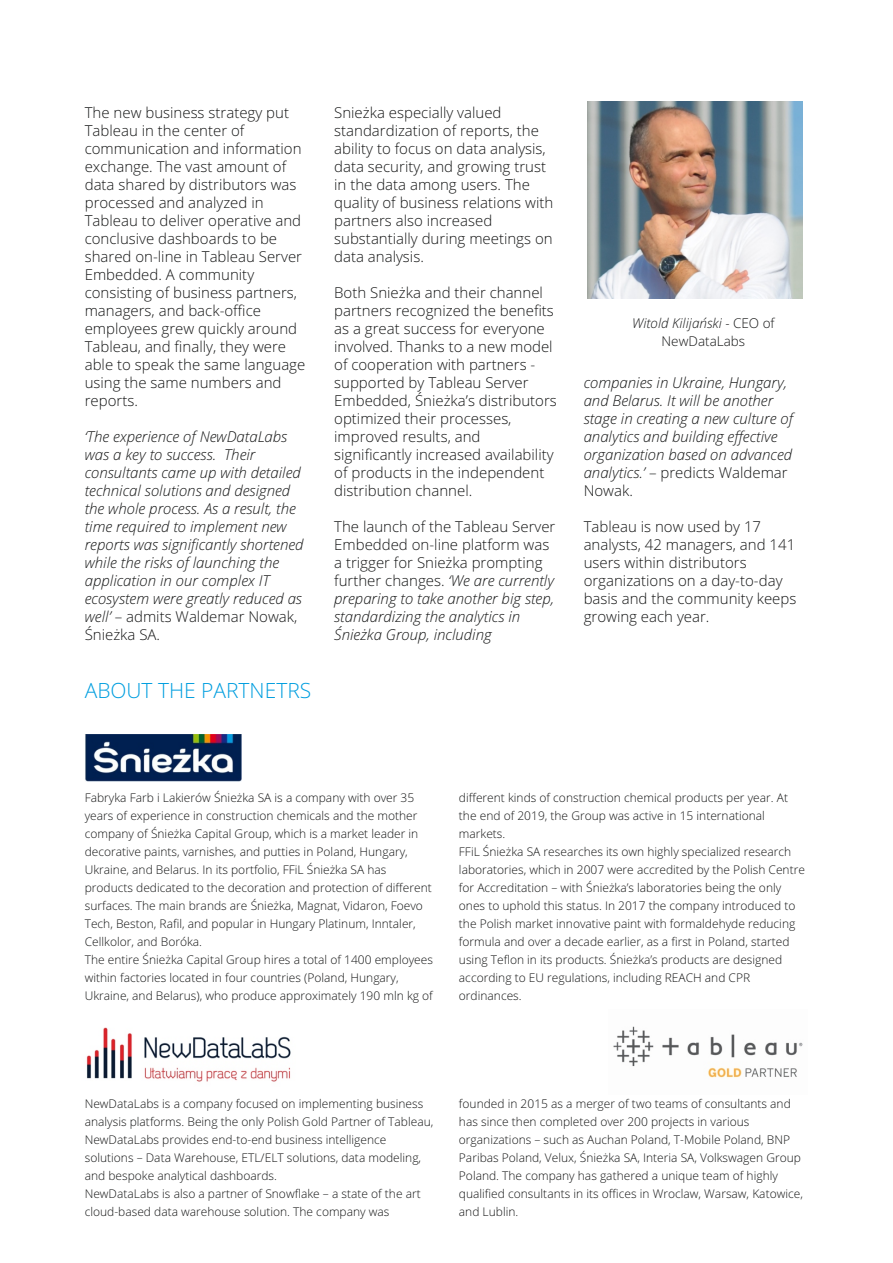
<style>
.page{position:relative;width:893px;height:1263px;background:#fff}
.page>*{position:absolute;margin:0;border:0;box-sizing:border-box;transform-origin:0 0}
.t1{font:300 21px "Open Sans";color:#009edf}
.t2{font:300 15px/18px "Open Sans";color:#151616}
.t3{font:italic 300 15px/18px "Open Sans";color:#151616}
.t4{font:italic 300 13.5px "Open Sans";color:#151616}
.t5{font:300 13.5px "Open Sans";color:#151616}
.t6{font:300 12px/18px "Open Sans";color:#151616}
.s1{font-style:normal}
.s2{font-style:italic}
</style>
<div class="page">
<img style="left:587px;top:102px;width:215px;height:197px">
<img style="left:85px;top:735px;width:157px;height:47px">
<img style="left:613px;top:1026px;width:190px;height:52px">
<img style="left:86px;top:1027px;width:205px;height:55px">
<p class="t2" style="left:85px;top:105px;width:222px">The new business strategy put<br>Tableau in the center of communication and information exchange. The vast amount of data shared by distributors was processed and analyzed in<br>Tableau to deliver operative and conclusive dashboards to be shared on-line in Tableau Server<br>Embedded. A community consisting of business partners, managers, and back-office employees grew quickly around<br>Tableau, and finally, they were able to speak the same language using the same numbers and reports.</p>
<p class="t3" style="left:85px;top:429px;width:220px">‘The experience of NewDataLabs was a key to success. Their consultants came up with detailed technical solutions and designed the whole process. As a result, the time required to implement new reports was significantly shortened while the risks of launching the application in our complex IT ecosystem were greatly reduced as well’ <span class="s1">– admits Waldemar Nowak,<br>Śnieżka SA.</span></p>
<h1 class="t1" style="left:85px;top:682px;width:228px">ABOUT THE PARTNETRS</h1>
<p class="t2" style="left:334px;top:105px;width:221px">Snieżka especially valued standardization of reports, the ability to focus on data analysis, data security, and growing trust in the data among users. The quality of business relations with partners also increased substantially during meetings on data analysis.</p>
<p class="t2" style="left:334px;top:285px;width:224px">Both Snieżka and their channel partners recognized the benefits as a great success for everyone involved. Thanks to a new model of cooperation with partners - supported by Tableau Server<br>Embedded, Śnieżka’s distributors optimized their processes, improved results, and significantly increased availability of products in the independent distribution channel.</p>
<p class="t2" style="left:334px;top:519px;width:223px">The launch of the Tableau Server<br>Embedded on-line platform was a trigger for Snieżka prompting further changes. <span class="s2">‘We are currently preparing to take another big step, standardizing the analytics in<br>Śnieżka Group, including</span></p>
<p class="t4" style="left:632px;top:317px;width:144px">Witold Kilijański - <span class="s1">CEO of</span></p>
<p class="t5" style="left:662px;top:336px;width:85px">NewDataLabs</p>
<p class="t3" style="left:584px;top:375px;width:211px">companies in Ukraine, Hungary, and Belarus. It will be another stage in creating a new culture of analytics and building effective organization based on advanced analytics.’ <span class="s1">– predicts Waldemar<br>Nowak.</span></p>
<p class="t2" style="left:584px;top:519px;width:214px">Tableau is now used by 17 analysts, 42 managers, and 141 users within distributors organizations on a day-to-day basis and the community keeps growing each year.</p>
<p class="t6" style="left:85px;top:790px;width:350px">Fabryka Farb i Lakierów Śnieżka SA is a company with over 35 years of experience in construction chemicals and the mother company of Śnieżka Capital Group, which is a market leader in decorative paints, varnishes, and putties in Poland, Hungary, Ukraine, and Belarus. In its portfolio, FFiL Śnieżka SA has products dedicated to the decoration and protection of different surfaces. The main brands are Śnieżka, Magnat, Vidaron, Foevo Tech, Beston, Rafil, and popular in Hungary Platinum, Inntaler, Cellkolor, and Boróka.<br>The entire Śnieżka Capital Group hires a total of 1400 employees within factories located in four countries (Poland, Hungary, Ukraine, and Belarus), who produce approximately 190 mln kg of</p>
<p class="t6" style="left:459px;top:790px;width:331px">different kinds of construction chemical products per year. At the end of 2019, the Group was active in 15 international markets.</p>
<p class="t6" style="left:459px;top:844px;width:348px">FFiL Śnieżka SA researches its own highly specialized research laboratories, which in 2007 were accredited by the Polish Centre for Accreditation – with Śnieżka’s laboratories being the only ones to uphold this status. In 2017 the company introduced to the Polish market innovative paint with formaldehyde reducing formula and over a decade earlier, as a first in Poland, started using Teflon in its products. Śnieżka’s products are designed according to EU regulations, including REACH and CPR ordinances.</p>
<p class="t6" style="left:85px;top:1096px;width:350px">NewDataLabs is a company focused on implementing business analysis platforms. Being the only Polish Gold Partner of Tableau, NewDataLabs provides end-to-end business intelligence solutions – Data Warehouse, ETL/ELT solutions, data modeling, and bespoke analytical dashboards.</p>
<p class="t6" style="left:85px;top:1186px;width:338px">NewDataLabs is also a partner of Snowflake – a state of the art cloud-based data warehouse solution. The company was</p>
<p class="t6" style="left:459px;top:1096px;width:346px">founded in 2015 as a merger of two teams of consultants and has since then completed over 200 projects in various organizations – such as Auchan Poland, T-Mobile Poland, BNP Paribas Poland, Velux, Śnieżka SA, Interia SA, Volkswagen Group Poland. The company has gathered a unique team of highly qualified consultants in its offices in Wroclaw, Warsaw, Katowice, and Lublin.</p>
</div>
